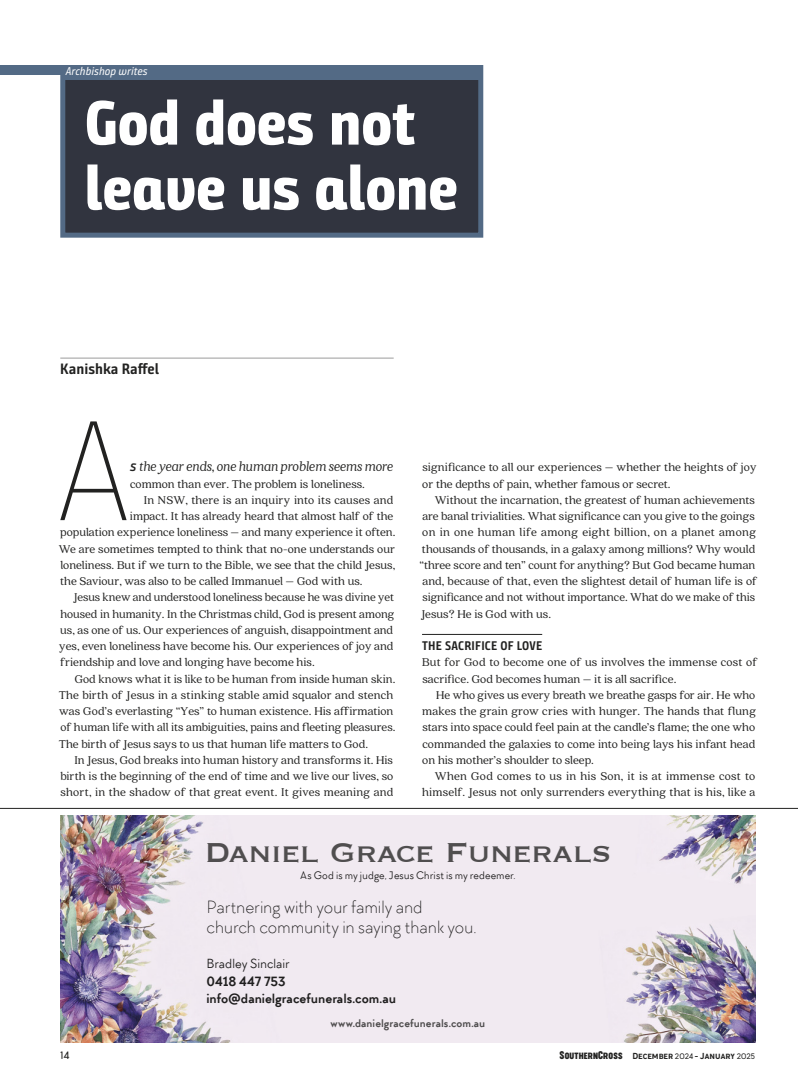
<style>
.page{position:relative;width:798px;height:1081px;background:#fff}
.page>*{position:absolute;margin:0;border:0;box-sizing:border-box;transform-origin:0 0}
.F_Body_-first_par{font:100 141.62px "Bunday Sans";color:#222221}
.Feature_Headline_w{font:62.5px/65px "Bunday Sans Extra Bold Up";letter-spacing:-.01em;color:#fff}
.t1{font:35.62px "Copperplate";letter-spacing:-.025em;color:#555554}
.t2{font:300 18.75px/20px "TT Chocolates";letter-spacing:-.015em;color:#222221}
.F_Body_-first_par-2{font:italic 15px "Quincy CF";letter-spacing:-.005em;color:#222221}
.Byline{font:700 15px "Bunday Sans";color:#222221}
.t3{font:700 13.75px/16.5px "TT Chocolates";color:#222221}
.t4{font:13.75px "TT Chocolates";letter-spacing:-.01em;color:#222221}
.F_Body{font:12.5px/16.2px "Quincy CF";color:#222221;text-align:justify}
.F_Body_-no_indent{font:12.5px/16.2px "Quincy CF";letter-spacing:.005em;color:#222221}
.F_Body_-first_par-3{font:12.5px "Quincy CF";color:#222221}
.F_Headline_in_copy{font:700 12.5px "Bunday Sans";letter-spacing:.02em;color:#222221}
.t5{font:11.38px "TT Chocolates";letter-spacing:.005em;color:#222221}
.t6{font:700 11.38px "TT Chocolates";letter-spacing:.01em;color:#555554}
.F_Tag{font:11.25px "Bunday Sans Regular Up It";color:#fff}
.t7{font:300 10px "Cocogoose";color:#222221}
.t8{font:300 8.25px "Cocogoose Narrow";letter-spacing:-.005em;color:#222221}
.s1{font-family:"Bunday Sans Semi Bold Up It";font-style:normal}
.s2{font-family:"Cocogoose Compressed";font-weight:400;font-size:10.5px}
.s3{font-family:"Cocogoose Compressed";font-weight:400;font-size:10px}
.s4{font-size:7.5px}
</style>
<div class="page">
<hr style="left:0;top:808px;width:797px;height:1px;background:#222221">
<hr style="left:60px;top:358px;width:333px;height:1px;background:#9c9b9b">
<div style="left:0;top:65px;width:483px;height:10px;background:#536a85"></div>
<div style="left:63px;top:77px;width:417px;height:158px;background:#31343f"></div>
<div style="left:60px;top:75px;width:423px;height:163px;border:5px solid #536a85"></div>
<hr style="left:422px;top:634px;width:120px;height:1px;background:#222221">
<img style="left:60px;top:815px;width:695px;height:227px">
<p class="F_Tag" style="left:66px;top:64px;width:83px">Archbishop writes</p>
<p class="Feature_Headline_w" style="left:84px;top:91px;width:375px">God does not leave us alone</p>
<p class="Byline" style="left:60px;top:359px;width:100px">Kanishka Raffel</p>
<p class="F_Body_-first_par" style="left:57px;top:388px;width:74px">A</p>
<p class="F_Body_-first_par-2" style="left:130px;top:458px;width:264px"><span class="s1">s</span> the year ends, one human problem seems more</p>
<p class="F_Body_-first_par-3" style="left:130px;top:476px;width:236px">common than ever. The problem is loneliness.</p>
<p class="F_Body" style="left:144px;top:492px;width:251px">In NSW, there is an inquiry into its causes and</p>
<p class="F_Body" style="left:130px;top:508px;width:265px">impact. It has already heard that almost half of the</p>
<p class="F_Body" style="left:60px;top:524px;width:336px">population experience loneliness – and many experience it often.</p>
<p class="F_Body" style="left:59px;top:541px;width:338px">We are sometimes tempted to think that no-one understands our</p>
<p class="F_Body" style="left:60px;top:557px;width:336px">loneliness. But if we turn to the Bible, we see that the child Jesus,</p>
<p class="F_Body" style="left:60px;top:573px;width:304px">the Saviour, was also to be called Immanuel – God with us.</p>
<p class="F_Body" style="left:59px;top:589px;width:336px;text-indent:14px">Jesus knew and understood loneliness because he was divine yet housed in humanity. In the Christmas child, God is present among us, as one of us. Our experiences of anguish, disappointment and yes, even loneliness have become his. Our experiences of joy and friendship and love and longing have become his.</p>
<p class="F_Body" style="left:59px;top:671px;width:338px;text-align:left;text-indent:16px">God knows what it is like to be human from inside human skin.<br>The birth of Jesus in a stinking stable amid squalor and stench was God’s everlasting “Yes” to human existence. His affirmation of human life with all its ambiguities, pains and fleeting pleasures.<br>The birth of Jesus says to us that human life matters to God.</p>
<p class="F_Body" style="left:60px;top:752px;width:334px;text-indent:14px">In Jesus, God breaks into human history and transforms it. His birth is the beginning of the end of time and we live our lives, so short, in the shadow of that great event. It gives meaning and</p>
<p class="F_Body" style="left:422px;top:459px;width:335px">significance to all our experiences – whether the heights of joy or the depths of pain, whether famous or secret.</p>
<p class="F_Body" style="left:419px;top:492px;width:339px;text-align:left;text-indent:15px">Without the incarnation, the greatest of human achievements are banal trivialities. What significance can you give to the goings on in one human life among eight billion, on a planet among thousands of thousands, in a galaxy among millions? Why would “three score and ten” count for anything? But God became human and, because of that, even the slightest detail of human life is of significance and not without importance. What do we make of this Jesus? He is God with us.</p>
<p class="F_Headline_in_copy" style="left:422px;top:638px;width:121px">THE SACRIFICE OF LOVE</p>
<p class="F_Body_-no_indent" style="left:422px;top:654px;width:337px">But for God to become one of us involves the immense cost of sacrifice. God becomes human – it is all sacrifice.</p>
<p class="F_Body" style="left:422px;top:687px;width:335px;text-indent:14px">He who gives us every breath we breathe gasps for air. He who makes the grain grow cries with hunger. The hands that flung stars into space could feel pain at the candle’s flame; the one who commanded the galaxies to come into being lays his infant head on his mother’s shoulder to sleep.</p>
<p class="F_Body" style="left:422px;top:768px;width:334px;text-align:right">When God comes to us in his Son, it is at immense cost to himself. Jesus not only surrenders everything that is his, like a</p>
<h3 class="t1" style="left:204px;top:829px;width:409px">Daniel Grace Funerals</h3>
<p class="t5" style="left:300px;top:868px;width:216px">As God is my judge, Jesus Christ is my redeemer.</p>
<h3 class="t2" style="left:206px;top:897px;width:271px">Partnering with your family and church community in saying thank you.</h3>
<p class="t4" style="left:206px;top:954px;width:84px">Bradley Sinclair</p>
<p class="t3" style="left:206px;top:973px;width:191px">0418 447 753 info@danielgracefunerals.com.au</p>
<p class="t6" style="left:330px;top:1015px;width:156px">www.danielgracefunerals.com.au</p>
<p class="t7" style="left:61px;top:1048px;width:11px">14</p>
<p class="t8" style="left:559px;top:1050px;width:197px"><span class="s2">S</span><span class="s3">OUTHERN</span><span class="s2">C</span><span class="s3">ROSS</span> December <span class="s4">2024</span> - January <span class="s4">2025</span></p>
</div>
